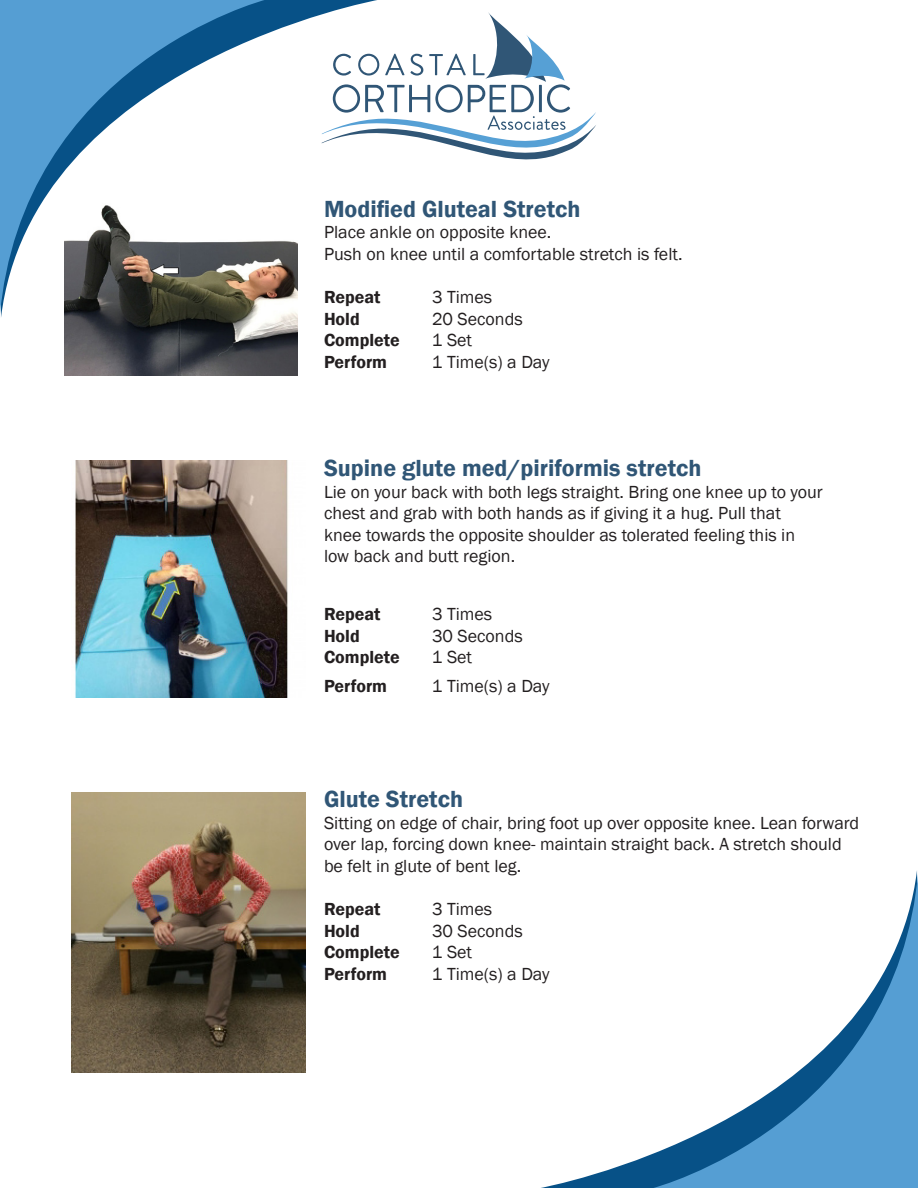
<style>
.page{position:relative;width:918px;height:1188px;background:#fff}
.page>*{position:absolute;margin:0;border:0;box-sizing:border-box;transform-origin:0 0}
.Section_heading{font:600 24px "Franklin Gothic";color:#305676}
.Body_text{font:600 24px "Franklin Gothic";color:#305676}
.Body_text-2{font:18px/21.6px "Franklin Gothic";color:#231f20}
.Body_text-3{font:600 18px "Franklin Gothic";color:#231f20}
</style>
<div class="page">
<svg style="left:265px;top:0;width:112px;height:144px"></svg>
<svg style="left:0;top:0;width:265px;height:317px"></svg>
<svg style="left:541px;top:1153px;width:112px;height:35px"></svg>
<svg style="left:653px;top:871px;width:265px;height:317px"></svg>
<svg style="left:322px;top:12px;width:274px;height:147px"></svg>
<img style="left:64px;top:200px;width:234px;height:175px">
<img style="left:75px;top:461px;width:213px;height:237px">
<img style="left:72px;top:792px;width:234px;height:280px">
<p class="Section_heading" style="left:324px;top:194px;width:258px">Modified Gluteal Stretch</p>
<p class="Body_text-2" style="left:324px;top:222px;width:360px">Place ankle on opposite knee.<br>Push on knee until a comfortable stretch is felt.</p>
<p class="Body_text-3" style="left:324px;top:286px;width:58px">Repeat</p>
<p class="Body_text-2" style="left:432px;top:287px;width:62px">3 Times</p>
<p class="Body_text-3" style="left:324px;top:308px;width:37px">Hold</p>
<p class="Body_text-2" style="left:432px;top:308px;width:92px">20 Seconds</p>
<p class="Body_text-3" style="left:324px;top:329px;width:77px">Complete</p>
<p class="Body_text-2" style="left:432px;top:330px;width:42px">1 Set</p>
<p class="Body_text-3" style="left:324px;top:351px;width:65px">Perform</p>
<p class="Body_text-2" style="left:432px;top:352px;width:119px">1 Time(s) a Day</p>
<p class="Section_heading" style="left:324px;top:453px;width:379px">Supine glute med/piriformis stretch</p>
<p class="Body_text-2" style="left:324px;top:481px;width:500px">Lie on your back with both legs straight. Bring one knee up to your chest and grab with both hands as if giving it a hug. Pull that knee towards the opposite shoulder as tolerated feeling this in low back and butt region.</p>
<p class="Body_text-3" style="left:324px;top:603px;width:58px">Repeat</p>
<p class="Body_text-2" style="left:432px;top:604px;width:62px">3 Times</p>
<p class="Body_text-3" style="left:324px;top:624px;width:37px">Hold</p>
<p class="Body_text-2" style="left:432px;top:625px;width:92px">30 Seconds</p>
<p class="Body_text-3" style="left:324px;top:646px;width:77px">Complete</p>
<p class="Body_text-2" style="left:432px;top:647px;width:42px">1 Set</p>
<p class="Body_text-3" style="left:324px;top:675px;width:65px">Perform</p>
<p class="Body_text-2" style="left:432px;top:676px;width:119px">1 Time(s) a Day</p>
<p class="Body_text" style="left:324px;top:784px;width:141px">Glute Stretch</p>
<p class="Body_text-2" style="left:324px;top:812px;width:537px">Sitting on edge of chair, bring foot up over opposite knee. Lean forward over lap, forcing down knee- maintain straight back. A stretch should be felt in glute of bent leg.</p>
<p class="Body_text-3" style="left:324px;top:898px;width:58px">Repeat</p>
<p class="Body_text-2" style="left:432px;top:899px;width:62px">3 Times</p>
<p class="Body_text-3" style="left:324px;top:920px;width:37px">Hold</p>
<p class="Body_text-2" style="left:432px;top:920px;width:92px">30 Seconds</p>
<p class="Body_text-3" style="left:324px;top:941px;width:77px">Complete</p>
<p class="Body_text-2" style="left:432px;top:942px;width:42px">1 Set</p>
<p class="Body_text-3" style="left:324px;top:963px;width:65px">Perform</p>
<p class="Body_text-2" style="left:432px;top:964px;width:119px">1 Time(s) a Day</p>
</div>
